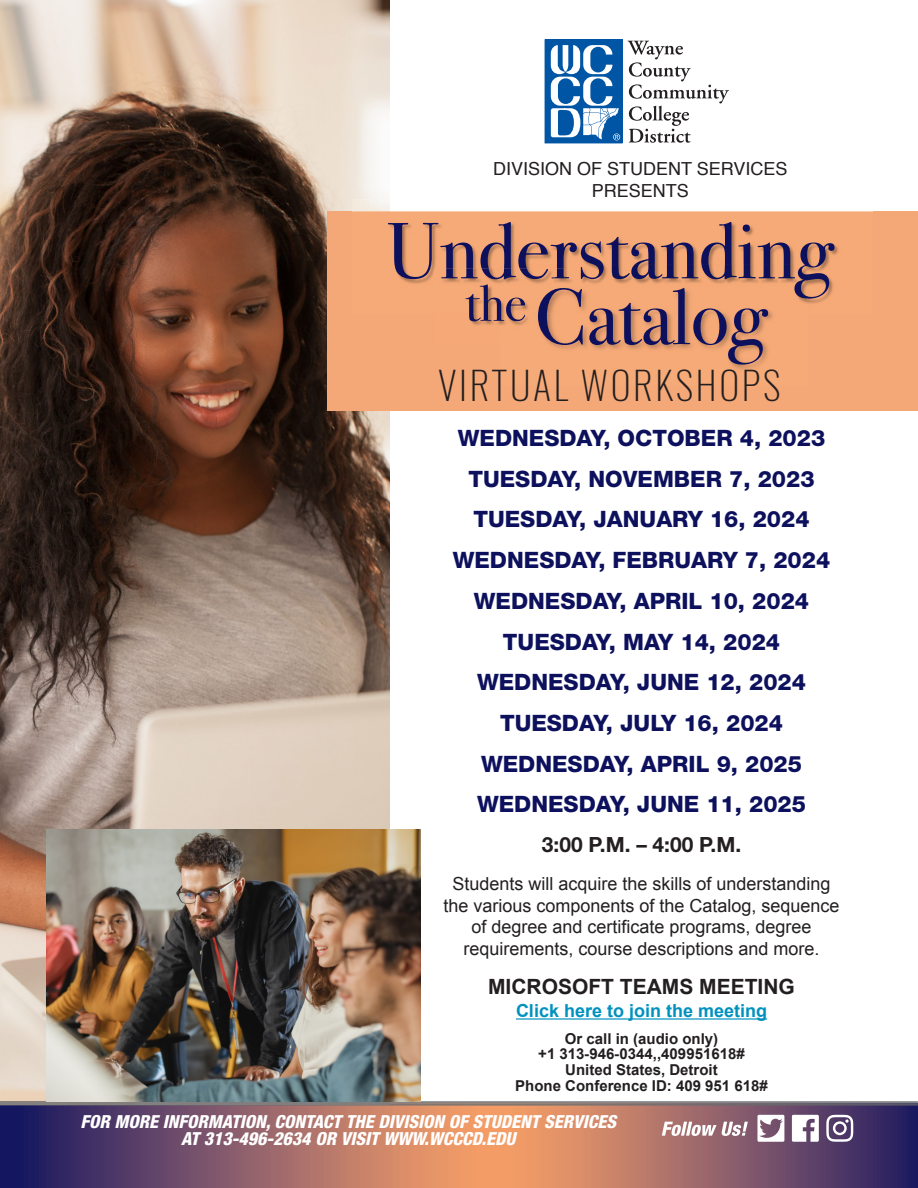
<style>
.page{position:relative;width:918px;height:1188px;background:#fff}
.page>*{position:absolute;margin:0;border:0;box-sizing:border-box;transform-origin:0 0}
.t1{font:79.5px/66px "Bodoni Svty Two OSITCTT";color:#0d115d;text-align:center}
.t2{font:200 38.4px "Oswald";letter-spacing:.07em;color:#231f20}
.t3{font:800 22.65px/40.8px "Helvetica Neue";color:#0d115d;text-align:center}
.t4{font:700 21px "Arial";color:#231f20}
.t5{font:700 21px "Helvetica Neue";color:#231f20}
.t6{font:18px/21.6px "Arial";color:#231f20;text-align:center}
.t7{font:italic 800 condensed 18px/16.8px "Helvetica Neue";color:#fff;text-align:center}
.t8{font:18px/21.6px "Helvetica";color:#231f20;text-align:center}
.t9{font:700 18px "Arial";color:#0091bf}
.t10{font:700 15px/15.6px "Arial";color:#231f20;text-align:center}
</style>
<div class="page">
<svg style="left:0;top:1106px;width:918px;height:82px;background:#926168"></svg>
<svg style="left:792px;top:1115px;width:27px;height:27px"></svg>
<svg style="left:757px;top:1115px;width:27px;height:27px"></svg>
<svg style="left:826px;top:1115px;width:27px;height:27px"></svg>
<svg style="left:662px;top:1122px;width:86px;height:14px"></svg>
<hr style="left:516px;top:1018px;width:251px;height:2px;background:#0091bf">
<img style="left:0;top:1px;width:390px;height:1100px">
<hr style="left:390px;top:1101px;width:528px;height:2px;background:#838588">
<img style="left:0;top:1103px;width:918px;height:3px">
<img style="left:0;top:1101px;width:390px;height:3px">
<div style="left:545px;top:40px;width:77px;height:103px;background:#0155a5"></div>
<div style="left:545px;top:39px;width:78px;height:104px;border:1px solid #0155a5"></div>
<svg style="left:628px;top:41px;width:101px;height:102px"></svg>
<svg style="left:551px;top:45px;width:69px;height:95px"></svg>
<div style="left:328px;top:211px;width:590px;height:200px;background:#f5a877"></div>
<img style="left:352px;top:200px;width:521px;height:104px">
<img style="left:434px;top:268px;width:65px;height:57px">
<img style="left:440px;top:268px;width:59px;height:11px">
<img style="left:553px;top:264px;width:255px;height:105px">
<img style="left:499px;top:264px;width:65px;height:81px">
<img style="left:499px;top:264px;width:49px;height:15px">
<img style="left:499px;top:297px;width:26px;height:24px">
<img style="left:46px;top:830px;width:374px;height:271px">
<p class="t8" style="left:493px;top:160px;width:296px">DIVISION OF STUDENT SERVICES<br>PRESENTS</p>
<h1 class="t1" style="left:386px;top:219px;width:448px">Understanding <sup>the</sup>Catalog</h1>
<h2 class="t2" style="left:438px;top:355px;width:344px">VIRTUAL WORKSHOPS</h2>
<p class="t3" style="left:453px;top:419px;width:379px">WEDNESDAY, OCTOBER 4, 2023<br>TUESDAY, NOVEMBER 7, 2023<br>TUESDAY, JANUARY 16, 2024<br>WEDNESDAY, FEBRUARY 7, 2024<br>WEDNESDAY, APRIL 10, 2024<br>TUESDAY, MAY 14, 2024<br>WEDNESDAY, JUNE 12, 2024<br>TUESDAY, JULY 16, 2024<br>WEDNESDAY, APRIL 9, 2025<br>WEDNESDAY, JUNE 11, 2025</p>
<p class="t5" style="left:542px;top:837px;width:201px">3:00 P.M. – 4:00 P.M.</p>
<p class="t6" style="left:443px;top:873px;width:398px">Students will acquire the skills of understanding the various components of the Catalog, sequence of degree and certificate programs, degree requirements, course descriptions and more.</p>
<p class="t4" style="left:488px;top:975px;width:308px">MICROSOFT TEAMS MEETING</p>
<p class="t9" style="left:516px;top:1001px;width:253px">Click here to join the meeting</p>
<p class="t10" style="left:515px;top:1031px;width:254px">Or call in (audio only)<br>+1 313-946-0344,,409951618#<br>United States, Detroit<br>Phone Conference ID: 409 951 618#</p>
<p class="t7" style="left:81px;top:1115px;width:541px">FOR MORE INFORMATION,CONTACT THE DIVISION OF STUDENT SERVICES<br>AT 313-496-2634 OR VISIT WWW.WCCCD.EDU</p>
</div>
